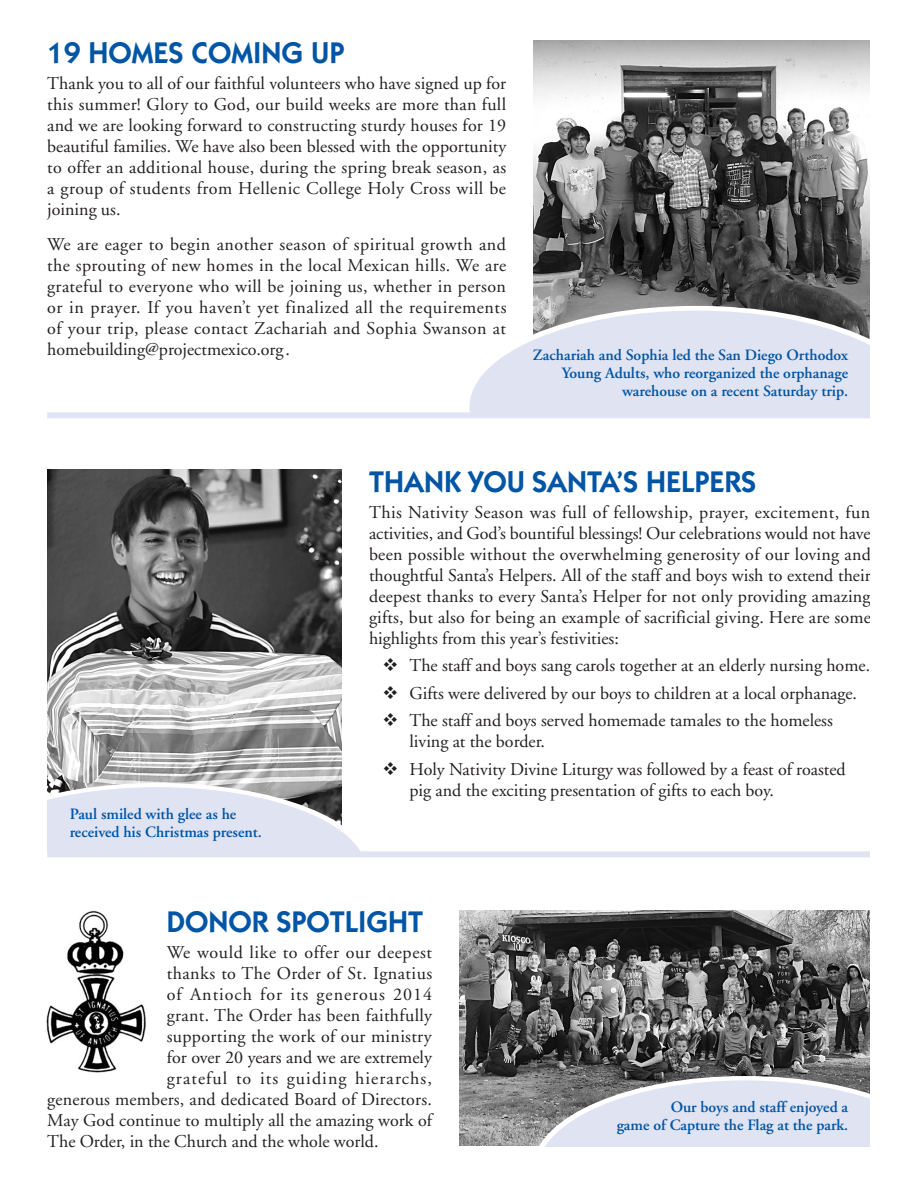
<style>
.page{position:relative;width:918px;height:1188px;background:#fff}
.page>*{position:absolute;margin:0;border:0;box-sizing:border-box;transform-origin:0 0}
.t1{font:600 30px "Itc Kabel";color:#0155a5}
.t2{font:18px/21px "Adobe Garamond";color:#231f20;text-align:justify}
.t3{font:18px "Adobe Garamond";letter-spacing:.02em;color:#231f20}
.t4{font:18px "Adobe Garamond";letter-spacing:.06em;color:#231f20}
.t5{font:18px "Adobe Garamond";letter-spacing:.025em;color:#231f20}
.t6{font:18px "Adobe Garamond";letter-spacing:.035em;color:#231f20}
.t7{font:18px "Adobe Garamond";letter-spacing:.055em;color:#231f20}
.t8{font:600 15.75px/18px "Adobe Garamond";color:#0155a5;text-align:right}
</style>
<div class="page">
<img style="left:533px;top:40px;width:337px;height:266px">
<svg style="left:533px;top:306px;width:337px;height:5px"></svg>
<svg style="left:469px;top:311px;width:401px;height:101px;background:#dde0ec"></svg>
<div style="left:47px;top:412px;width:824px;height:6px;background:#e0e4f2"></div>
<img style="left:47px;top:470px;width:295px;height:313px">
<svg style="left:47px;top:783px;width:295px;height:4px"></svg>
<svg style="left:47px;top:787px;width:313px;height:64px;background:#d7dae5"></svg>
<div style="left:47px;top:851px;width:824px;height:6px;background:#e0e4f2"></div>
<img style="left:459px;top:911px;width:411px;height:235px">
<svg style="left:532px;top:1076px;width:338px;height:71px;background:#cbced8"></svg>
<img style="left:46px;top:910px;width:100px;height:163px">
<h1 class="t1" style="left:47px;top:35px;width:299px">19 HOMES COMING UP</h1>
<p class="t2" style="left:47px;top:74px;width:460px">Thank you to all of our faithful volunteers who have signed up for this summer! Glory to God, our build weeks are more than full and we are looking forward to constructing sturdy houses for 19 beautiful families. We have also been blessed with the opportunity to offer an additional house, during the spring break season, as a group of students from Hellenic College Holy Cross will be joining us.</p>
<p class="t2" style="left:47px;top:234px;width:461px">We are eager to begin another season of spiritual growth and the sprouting of new homes in the local Mexican hills. We are grateful to everyone who will be joining us, whether in person or in prayer. If you haven’t yet finalized all the requirements of your trip, please contact Zachariah and Sophia Swanson at homebuilding@projectmexico.org.</p>
<p class="t8" style="left:533px;top:346px;width:317px">Zachariah and Sophia led the San Diego Orthodox<br>Young Adults, who reorganized the orphanage warehouse on a recent Saturday trip.</p>
<p class="t8" style="left:70px;top:805px;width:194px;text-align:left">Paul smiled with glee as he received his Christmas present.</p>
<h1 class="t1" style="left:369px;top:464px;width:389px">THANK YOU SANTA’S HELPERS</h1>
<p class="t2" style="left:369px;top:503px;width:504px">This Nativity Season was full of fellowship, prayer, excitement, fun activities, and God’s bountiful blessings! Our celebrations would not have been possible without the overwhelming generosity of our loving and thoughtful Santa’s Helpers. All of the staff and boys wish to extend their deepest thanks to every Santa’s Helper for not only providing amazing gifts, but also for being an example of sacrificial giving. Here are some highlights from this year’s festivities:</p>
<p class="t2" style="left:383px;top:655px;width:489px">❖ The staff and boys sang carols together at an elderly nursing home.</p>
<p class="t2" style="left:383px;top:683px;width:476px">❖ Gifts were delivered by our boys to children at a local orphanage.</p>
<p class="t2" style="left:410px;top:711px;width:425px;text-indent:-27px">❖ The staff and boys served homemade tamales to the homeless living at the border.</p>
<p class="t2" style="left:410px;top:759px;width:438px;text-indent:-27px">❖ Holy Nativity Divine Liturgy was followed by a feast of roasted pig and the exciting presentation of gifts to each boy.</p>
<h1 class="t1" style="left:167px;top:904px;width:258px">DONOR SPOTLIGHT</h1>
<p class="t6" style="left:167px;top:943px;width:267px">We would like to offer our deepest</p>
<p class="t5" style="left:167px;top:964px;width:267px">thanks to The Order of St. Ignatius</p>
<p class="t7" style="left:167px;top:985px;width:267px">of Antioch for its generous 2014</p>
<p class="t3" style="left:167px;top:1006px;width:267px">grant. The Order has been faithfully</p>
<p class="t3" style="left:167px;top:1027px;width:266px">supporting the work of our ministry</p>
<p class="t2" style="left:167px;top:1047px;width:267px">for over 20 years and we are extremely</p>
<p class="t4" style="left:167px;top:1069px;width:267px">grateful to its guiding hierarchs,</p>
<p class="t2" style="left:47px;top:1089px;width:386px">generous members, and dedicated Board of Directors.</p>
<p class="t2" style="left:47px;top:1110px;width:386px">May God continue to multiply all the amazing work of</p>
<p class="t2" style="left:47px;top:1131px;width:333px">The Order, in the Church and the whole world.</p>
<p class="t8" style="left:617px;top:1098px;width:233px">Our boys and staff enjoyed a<br>game of Capture the Flag at the park.</p>
</div>
